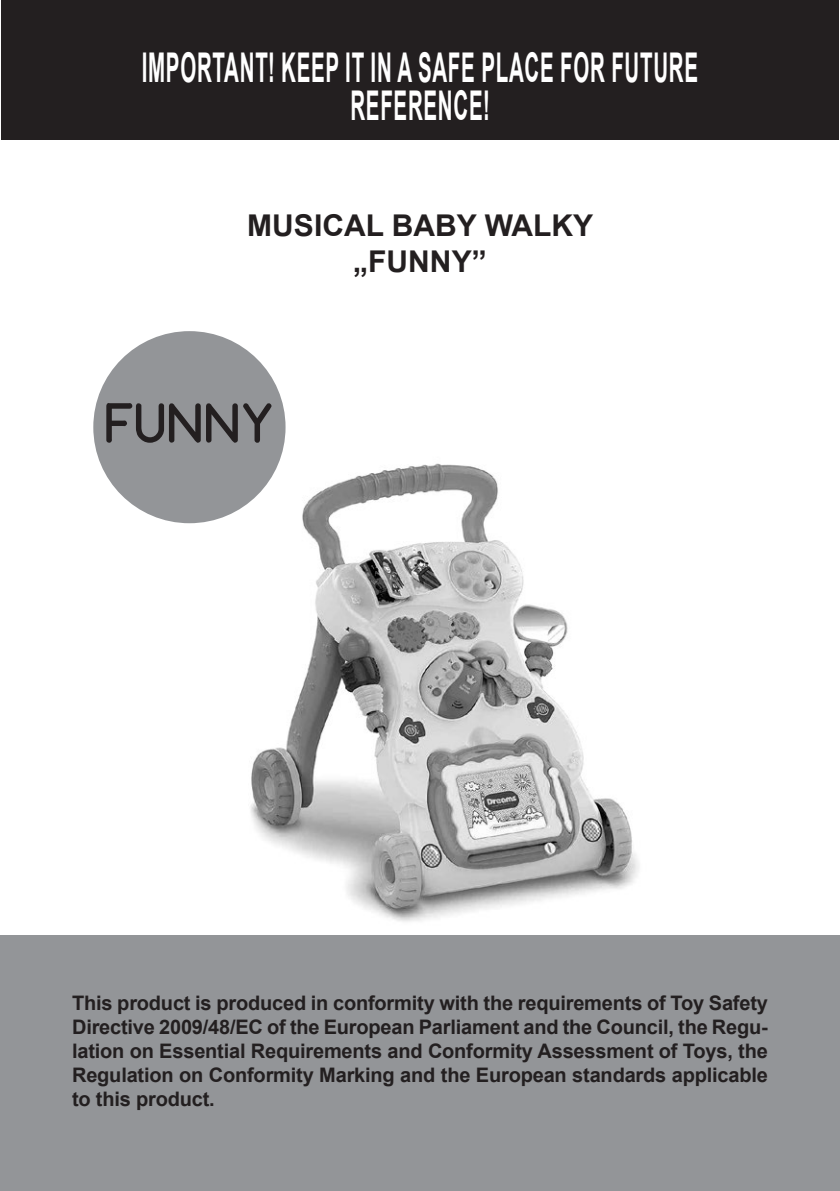
<style>
.page{position:relative;width:840px;height:1191px;background:#fff}
.page>*{position:absolute;margin:0;border:0;box-sizing:border-box;transform-origin:0 0}
.t1{font:700 54px "Comfortaa";letter-spacing:.06em;color:#231f20}
.t2{font:700 41px "Arial";letter-spacing:.035em;color:#fff;scale:.5 1}
.t3{font:700 30px "Arial";color:#231f20}
.t4{font:700 20px/24px "Arial";letter-spacing:-.01em;color:#231f20;text-align:justify}
</style>
<div class="page">
<img style="left:105px;top:449px;width:534px;height:473px">
<div style="left:1px;top:0;width:837px;height:140px;background:#231f20"></div>
<div style="left:0;top:935px;width:839px;height:256px;background:#939598"></div>
<div style="left:93px;top:331px;width:192px;height:192px;background:#939598;border-radius:50%"></div>
<p class="t2" style="left:142px;top:39px;width:1113px">IMPORTANT! KEEP IT IN A SAFE PLACE FOR FUTURE</p>
<p class="t2" style="left:350px;top:77px;width:280px">REFERENCE!</p>
<p class="t3" style="left:247px;top:204px;width:347px">MUSICAL BABY WALKY</p>
<p class="t3" style="left:353px;top:240px;width:135px">„FUNNY”</p>
<p class="t1" style="left:106px;top:392px;width:167px">FUNNY</p>
<p class="t4" style="left:72px;top:991px;width:697px">This product is produced in conformity with the requirements of Toy Safety Directive 2009/48/EC of the European Parliament and the Council, the Regu&shy;lation on Essential Requirements and Conformity Assessment of Toys, the Regulation on Conformity Marking and the European standards applicable to this product.</p>
</div>
